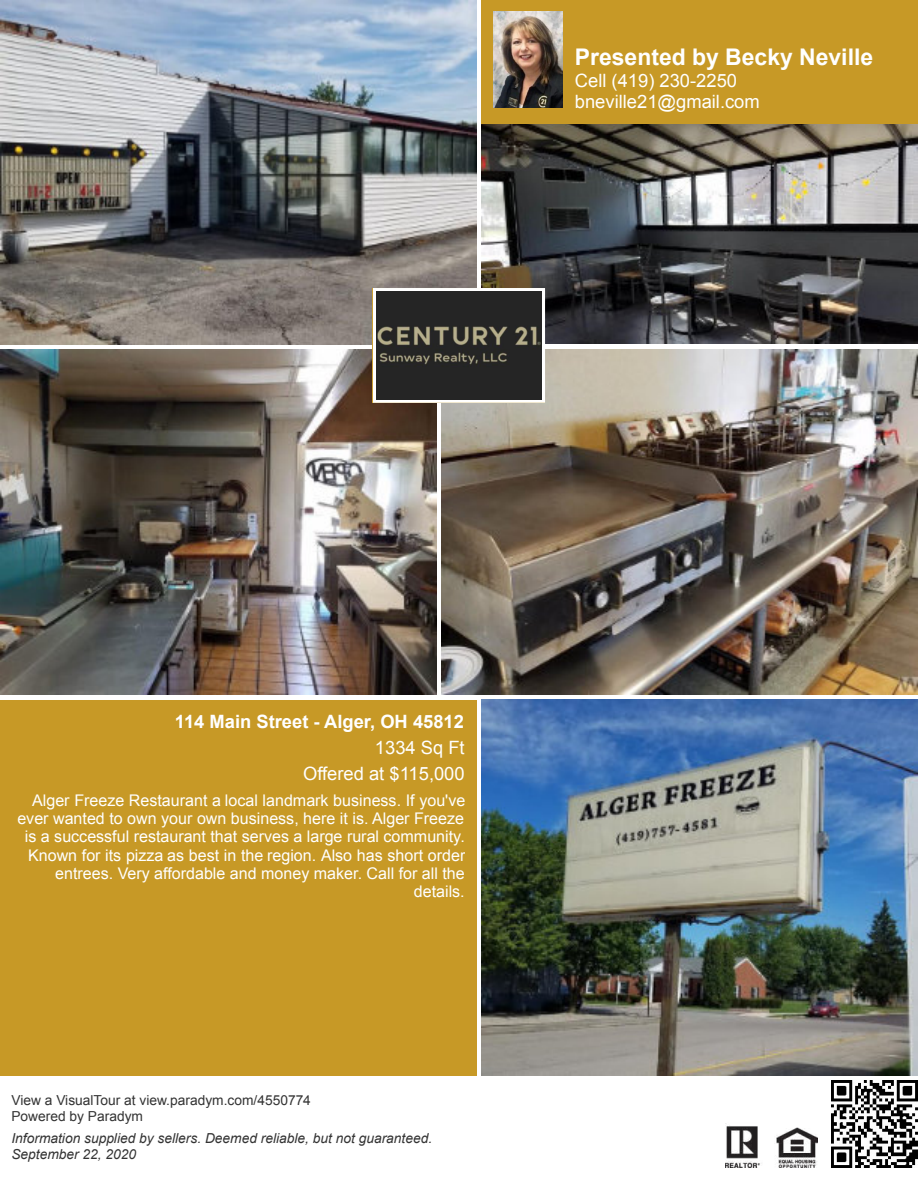
<style>
.page{position:relative;width:918px;height:1188px;background:#fff}
.page>*{position:absolute;margin:0;border:0;box-sizing:border-box;transform-origin:0 0}
.t1{font:700 22.95px "Arial";color:#fff}
.t2{font:18.3px/26.4px "Arial";color:#fff;text-align:right}
.t3{font:700 18.3px "Arial";color:#fff}
.t4{font:16.05px/18.3px "Arial";color:#fff;text-align:right}
.t5{font:italic 13.8px/16px "Arial";color:#333}
.t6{font:13.8px/16px "Arial";color:#333}
</style>
<div class="page">
<img style="left:0;top:0;width:476px;height:344px">
<img style="left:482px;top:124px;width:436px;height:219px">
<img style="left:0;top:350px;width:436px;height:344px">
<img style="left:442px;top:350px;width:476px;height:344px">
<div style="left:0;top:700px;width:476px;height:375px;background:#c79926"></div>
<img style="left:482px;top:700px;width:436px;height:375px">
<img style="left:725px;top:1123px;width:92px;height:44px">
<img style="left:832px;top:1081px;width:86px;height:86px">
<div style="left:482px;top:0;width:436px;height:124px;background:#c79926"></div>
<img style="left:493px;top:11px;width:69px;height:97px">
<div style="left:373px;top:288px;width:172px;height:115px;border:3px solid #fff"></div>
<img style="left:376px;top:291px;width:166px;height:108px">
<h1 class="t1" style="left:575px;top:49px;width:300px">Presented by Becky Neville</h1>
<p class="t2" style="left:575px;top:72px;width:186px;line-height:20.7px;text-align:left">Cell (419) 230-2250 bneville21@gmail.com</p>
<p class="t3" style="left:175px;top:714px;width:291px">114 Main Street - Alger, OH 45812</p>
<p class="t2" style="left:303px;top:736px;width:163px">1334 Sq Ft<br>Offered at $115,000</p>
<p class="t4" style="left:17px;top:792px;width:449px">Alger Freeze Restaurant a local landmark business. If you've ever wanted to own your own business, here it is. Alger Freeze is a successful restaurant that serves a large rural community.<br>Known for its pizza as best in the region. Also has short order entrees. Very affordable and money maker. Call for all the details.</p>
<p class="t6" style="left:11px;top:1093px;width:301px">View a VisualTour at view.paradym.com/4550774<br>Powered by Paradym</p>
<p class="t5" style="left:11px;top:1131px;width:422px">Information supplied by sellers. Deemed reliable, but not guaranteed.<br>September 22, 2020</p>
</div>
